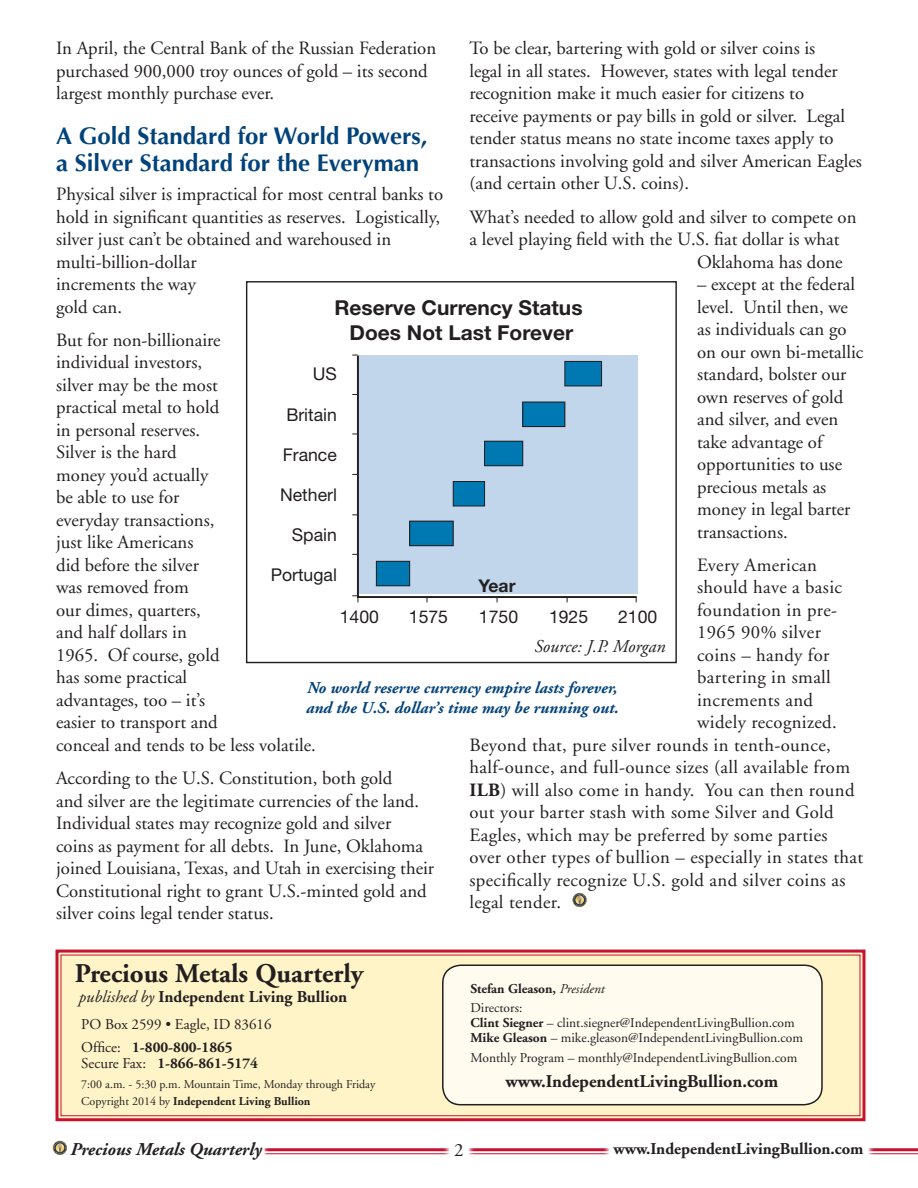
<style>
.page{position:relative;width:918px;height:1188px;background:#fff}
.page>*{position:absolute;margin:0;border:0;box-sizing:border-box;transform-origin:0 0}
.t1{font:700 27px "Adobe Garamond";color:#231f20}
.t2{font:700 24px/27px "Optima";color:#00427a}
.t3{font:700 20.55px/24.6px "Helvetica Neue";color:#231f20;text-align:center}
.t4{font:18.75px/22.5px "Adobe Garamond";color:#231f20}
.t5{font:18.75px "Adobe Garamond";letter-spacing:.02em;color:#231f20}
.t6{font:700 18px "Adobe Garamond";color:#231f20}
.t7{font:italic 700 18px "Adobe Garamond";color:#231f20}
.t8{font:italic 18px "Adobe Garamond";color:#231f20}
.t9{font:17.55px "Helvetica Neue";color:#231f20}
.t10{font:700 17.55px "Helvetica Neue";color:#231f20}
.t11{font:italic 700 16.5px/19.5px "Adobe Garamond";color:#00427a}
.t12{font:700 16.5px "Adobe Garamond";color:#231f20}
.t13{font:15px/22.5px "Adobe Garamond";color:#231f20}
.t14{font:700 15px "Adobe Garamond";color:#231f20}
.t15{font:13.5px/15px "Adobe Garamond";color:#231f20}
.t16{font:700 13.5px/19.5px "Adobe Garamond";color:#231f20}
.t17{font:12px/16.8px "Adobe Garamond";color:#231f20}
.s1{font-weight:700}
.s2{font-weight:400;font-style:italic}
.s3{font-weight:400}
</style>
<div class="page">
<hr style="left:265px;top:1148px;width:653px;height:3px;background:#c41230">
<hr style="left:265px;top:1153px;width:653px;height:1px;background:#c41230">
<div style="left:443px;top:1136px;width:32px;height:26px;background:#fff"></div>
<div style="left:603px;top:1142px;width:271px;height:20px;background:#fff"></div>
<div style="left:70px;top:1142px;width:199px;height:28px;background:#fff"></div>
<div style="left:573px;top:893px;width:13px;height:14px;border:1px solid #183058;border-radius:50%"></div>
<svg style="left:573px;top:894px;width:13px;height:12px"></svg>
<svg style="left:55px;top:949px;width:811px;height:173px"></svg>
<div style="left:60px;top:955px;width:801px;height:161px;border:1px solid #c41230"></div>
<div style="left:443px;top:965px;width:379px;height:140px;background:#fffbef;border-radius:18px"></div>
<div style="left:442px;top:964px;width:381px;height:141px;border:2px solid #231f20;border-radius:18px"></div>
<div style="left:356px;top:354px;width:282px;height:245px;background:#c1d6ea"></div>
<svg style="left:352px;top:595px;width:6px;height:7px"></svg>
<div style="left:376px;top:561px;width:34px;height:25px;background:#0079b3"></div>
<div style="left:376px;top:561px;width:34px;height:25px;border:1px solid #231f20"></div>
<div style="left:410px;top:521px;width:43px;height:25px;background:#0079b3"></div>
<div style="left:409px;top:521px;width:45px;height:25px;border:1px solid #231f20"></div>
<div style="left:453px;top:482px;width:32px;height:24px;background:#0079b3"></div>
<div style="left:453px;top:481px;width:32px;height:25px;border:1px solid #231f20"></div>
<div style="left:485px;top:441px;width:38px;height:25px;background:#0079b3"></div>
<div style="left:484px;top:441px;width:39px;height:25px;border:1px solid #231f20"></div>
<div style="left:523px;top:402px;width:42px;height:25px;background:#0079b3"></div>
<div style="left:522px;top:402px;width:43px;height:25px;border:1px solid #231f20"></div>
<div style="left:565px;top:361px;width:37px;height:25px;background:#0079b3"></div>
<div style="left:564px;top:361px;width:38px;height:25px;border:1px solid #231f20"></div>
<div style="left:53px;top:1141px;width:13px;height:13px;border:1px solid #183058;border-radius:50%"></div>
<svg style="left:54px;top:1142px;width:12px;height:12px"></svg>
<p class="t4" style="left:56px;top:38px;width:382px">In April, the Central Bank of the Russian Federation purchased 900,000 troy ounces of gold – its second largest monthly purchase ever.</p>
<p class="t2" style="left:56px;top:122px;width:373px">A Gold Standard for World Powers, a Silver Standard for the Everyman</p>
<p class="t4" style="left:56px;top:183px;width:388px">Physical silver is impractical for most central banks to hold in significant quantities as reserves. Logistically, silver just can’t be obtained and warehoused in multi-billion-dollar<br>increments the way<br>gold can.</p>
<p class="t4" style="left:56px;top:329px;width:261px">But for non-billionaire<br>individual investors,<br>silver may be the most<br>practical metal to hold<br>in personal reserves.<br>Silver is the hard<br>money you’d actually<br>be able to use for<br>everyday transactions,<br>just like Americans<br>did before the silver<br>was removed from<br>our dimes, quarters,<br>and half dollars in<br>1965. Of course, gold<br>has some practical<br>advantages, too – it’s<br>easier to transport and<br>conceal and tends to be less volatile.</p>
<p class="t4" style="left:56px;top:767px;width:380px">According to the U.S. Constitution, both gold<br>and silver are the legitimate currencies of the land.<br>Individual states may recognize gold and silver<br>coins as payment for all debts. In June, Oklahoma joined Louisiana, Texas, and Utah in exercising their Constitutional right to grant U.S.-minted gold and silver coins legal tender status.</p>
<p class="t4" style="left:470px;top:38px;width:394px">To be clear, bartering with gold or silver coins is<br>legal in all states. However, states with legal tender recognition make it much easier for citizens to<br>receive payments or pay bills in gold or silver. Legal tender status means no state income taxes apply to transactions involving gold and silver American Eagles (and certain other U.S. coins).</p>
<p class="t4" style="left:470px;top:206px;width:389px">What’s needed to allow gold and silver to compete on</p>
<p class="t4" style="left:470px;top:228px;width:371px">a level playing field with the U.S. fiat dollar is what</p>
<p class="t4" style="left:697px;top:251px;width:147px">Oklahoma has done</p>
<p class="t4" style="left:697px;top:273px;width:168px">– except at the federal level. Until then, we as individuals can go on our own bi-metallic standard, bolster our own reserves of gold and silver, and even take advantage of opportunities to use precious metals as money in legal barter transactions.</p>
<p class="t5" style="left:697px;top:555px;width:121px">Every American</p>
<p class="t5" style="left:697px;top:577px;width:146px">should have a basic</p>
<p class="t5" style="left:697px;top:600px;width:142px">foundation in pre-</p>
<p class="t5" style="left:697px;top:622px;width:125px">1965 90% silver</p>
<p class="t5" style="left:697px;top:645px;width:134px">coins – handy for</p>
<p class="t5" style="left:697px;top:667px;width:135px">bartering in small</p>
<p class="t5" style="left:697px;top:690px;width:117px">increments and</p>
<p class="t5" style="left:697px;top:712px;width:141px">widely recognized.</p>
<p class="t5" style="left:470px;top:735px;width:363px">Beyond that, pure silver rounds in tenth-ounce,</p>
<p class="t5" style="left:470px;top:757px;width:382px">half-ounce, and full-ounce sizes (all available from</p>
<p class="t5" style="left:470px;top:780px;width:387px"><span class="s1">ILB</span>) will also come in handy. You can then round</p>
<p class="t5" style="left:470px;top:802px;width:366px">out your barter stash with some Silver and Gold</p>
<p class="t5" style="left:470px;top:825px;width:360px">Eagles, which may be preferred by some parties</p>
<p class="t5" style="left:470px;top:847px;width:395px">over other types of bullion – especially in states that</p>
<p class="t5" style="left:470px;top:870px;width:377px">specifically recognize U.S. gold and silver coins as</p>
<p class="t5" style="left:470px;top:892px;width:93px">legal tender.</p>
<p class="t3" style="left:334px;top:295px;width:250px">Reserve Currency Status<br>Does Not Last Forever</p>
<p class="t9" style="left:313px;top:363px;width:26px">US</p>
<p class="t9" style="left:286px;top:404px;width:52px">Britain</p>
<p class="t9" style="left:283px;top:444px;width:56px">France</p>
<p class="t9" style="left:280px;top:484px;width:58px">Netherl</p>
<p class="t9" style="left:292px;top:524px;width:47px">Spain</p>
<p class="t9" style="left:271px;top:565px;width:68px">Portugal</p>
<p class="t10" style="left:478px;top:575px;width:39px">Year</p>
<p class="t9" style="left:340px;top:606px;width:41px">1400</p>
<p class="t9" style="left:409px;top:606px;width:41px">1575</p>
<p class="t9" style="left:479px;top:606px;width:41px">1750</p>
<p class="t9" style="left:549px;top:606px;width:41px">1925</p>
<p class="t9" style="left:618px;top:606px;width:41px">2100</p>
<p class="t8" style="left:535px;top:637px;width:133px">Source: J.P. Morgan</p>
<p class="t11" style="left:306px;top:679px;width:314px">No world reserve currency empire lasts forever, and the U.S. dollar’s time may be running out.</p>
<h1 class="t1" style="left:75px;top:959px;width:290px">Precious Metals Quarterly</h1>
<p class="t12" style="left:79px;top:988px;width:270px"><span class="s2">published by</span> Independent Living Bullion</p>
<p class="t13" style="left:81px;top:1014px;width:192px">PO Box 2599 • Eagle, ID 83616<br>Office: <span class="s1">1-800-800-1865</span></p>
<p class="t14" style="left:81px;top:1055px;width:178px"><span class="s3">Secure Fax:</span> 1-866-861-5174</p>
<p class="t17" style="left:81px;top:1076px;width:296px">7:00 a.m. - 5:30 p.m. Mountain Time, Monday through Friday<br>Copyright 2014 by <span class="s1">Independent Living Bullion</span></p>
<p class="t16" style="left:471px;top:979px;width:136px">Stefan Gleason, <span class="s2">President<br></span><span class="s3">Directors:</span></p>
<p class="t15" style="left:471px;top:1016px;width:334px"><span class="s1">Clint Siegner</span> – clint.siegner@IndependentLivingBullion.com<br><span class="s1">Mike Gleason</span> – mike.gleason@IndependentLivingBullion.com</p>
<p class="t15" style="left:471px;top:1050px;width:328px">Monthly Program – monthly@IndependentLivingBullion.com</p>
<p class="t6" style="left:506px;top:1072px;width:274px">www.IndependentLivingBullion.com</p>
<p class="t7" style="left:70px;top:1140px;width:193px">Precious Metals Quarterly</p>
<p class="t4" style="left:454px;top:1139px;width:11px">2</p>
<p class="t12" style="left:614px;top:1140px;width:252px">www.IndependentLivingBullion.com</p>
</div>
